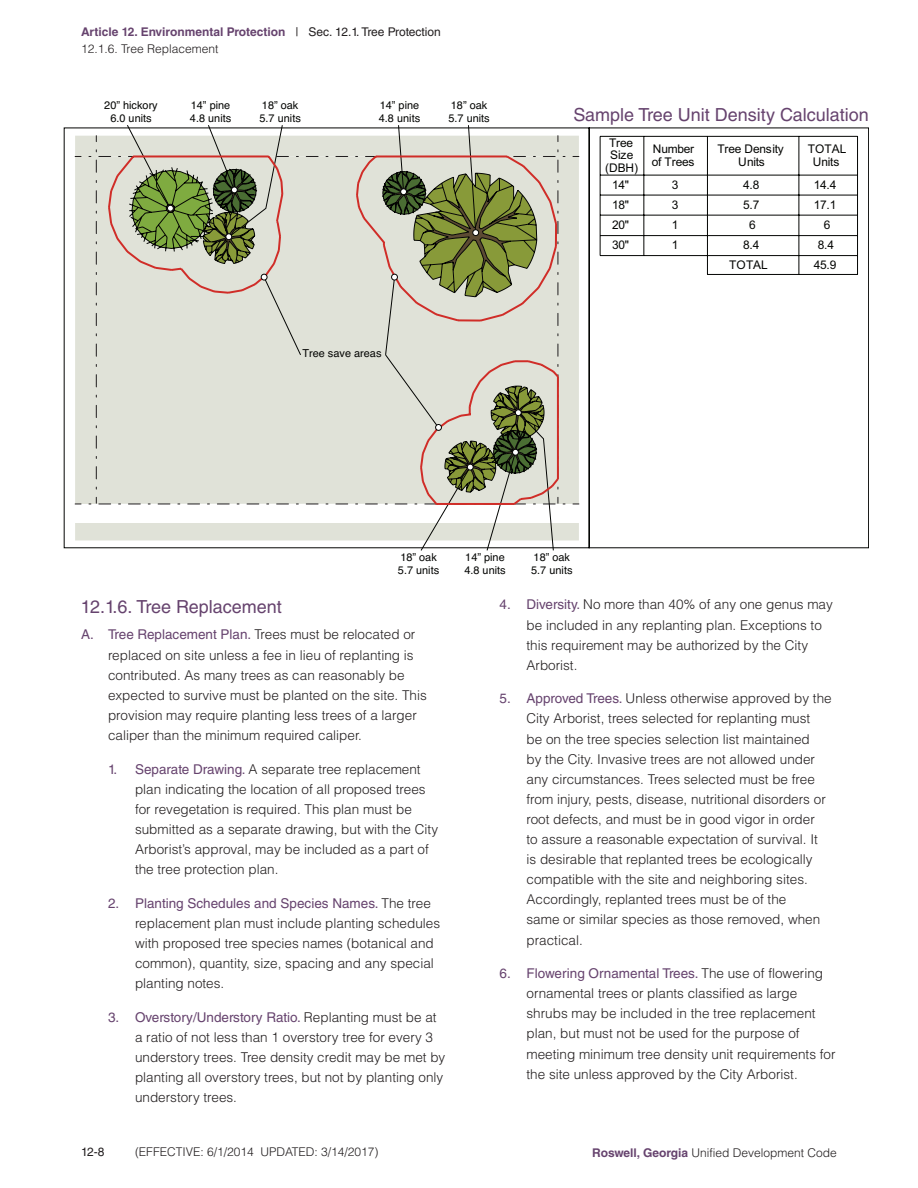
<style>
.page{position:relative;width:918px;height:1188px;background:#fff}
.page>*{position:absolute;margin:0;border:0;box-sizing:border-box;transform-origin:0 0}
.t1{font:18px "Helvetica LT Std";color:#66436e}
.t2{font:300 13.5px/20.1px "Helvetica LT Std";color:#231f20}
.t3{font:12px/12.9px "Arial";letter-spacing:-.01em;color:#040503;text-align:center}
.t4{font:700 12px/16.5px "Helvetica LT Std";color:#66436e}
.t5{font:300 12px "Helvetica LT Std";color:#231f20}
.t6{font:12px "Helvetica LT Std";color:#231f20}
.t7{font:10.95px/13.2px "Helvetica";color:#040503}
.s1{font-weight:400;color:#231f20}
.s2{font-weight:300;color:#231f20}
.s3{font-weight:400;color:#66436e}
.s4{font-weight:700;color:#66436e}
</style>
<div class="page">
<svg style="left:64px;top:127px;width:805px;height:421px"></svg>
<hr style="left:600px;top:136px;width:258px;height:1px;background:#040503">
<hr style="left:857px;top:136px;width:1px;height:138px;background:#040503">
<hr style="left:707px;top:274px;width:151px;height:1px;background:#040503">
<hr style="left:707px;top:136px;width:1px;height:138px;background:#040503">
<hr style="left:799px;top:136px;width:1px;height:138px;background:#040503">
<hr style="left:644px;top:136px;width:1px;height:120px;background:#040503">
<hr style="left:600px;top:136px;width:1px;height:120px;background:#040503">
<hr style="left:600px;top:255px;width:258px;height:1px;background:#040503">
<hr style="left:600px;top:235px;width:258px;height:1px;background:#040503">
<hr style="left:600px;top:215px;width:258px;height:1px;background:#040503">
<hr style="left:600px;top:195px;width:258px;height:1px;background:#040503">
<hr style="left:600px;top:175px;width:258px;height:1px;background:#040503">
<svg style="left:75px;top:125px;width:490px;height:426px;background:#cecfbf"></svg>
<p class="t4" style="left:81px;top:23px;width:361px">Article 12. Environmental Protection <span class="s1">| Sec. 12.1. Tree Protection<br></span><span class="s2">12.1.6. Tree Replacement</span></p>
<p class="t7" style="left:104px;top:99px;width:55px;text-align:center">20” hickory<br>6.0 units</p>
<p class="t7" style="left:190px;top:99px;width:43px">14” pine<br>4.8 units</p>
<p class="t7" style="left:379px;top:99px;width:43px">14” pine<br>4.8 units</p>
<p class="t7" style="left:260px;top:99px;width:43px">18” oak<br>5.7 units</p>
<p class="t7" style="left:448px;top:99px;width:43px">18” oak<br>5.7 units</p>
<p class="t7" style="left:302px;top:347px;width:81px">Tree save areas</p>
<h1 class="t1" style="left:574px;top:104px;width:297px">Sample Tree Unit Density Calculation</h1>
<p class="t3" style="left:605px;top:137px;width:35px;line-height:12.5px">Tree<br>Size (DBH)</p>
<p class="t3" style="left:652px;top:143px;width:44px;text-align:left">Number of Trees</p>
<p class="t3" style="left:717px;top:143px;width:68px">Tree Density<br>Units</p>
<p class="t3" style="left:808px;top:143px;width:40px">TOTAL<br>Units</p>
<p class="t3" style="left:612px;top:178px;width:18px">14"</p>
<p class="t3" style="left:672px;top:178px;width:8px">3</p>
<p class="t3" style="left:743px;top:178px;width:18px">4.8</p>
<p class="t3" style="left:814px;top:178px;width:24px">14.4</p>
<p class="t3" style="left:612px;top:198px;width:18px">18"</p>
<p class="t3" style="left:672px;top:198px;width:8px">3</p>
<p class="t3" style="left:743px;top:198px;width:18px">5.7</p>
<p class="t3" style="left:814px;top:198px;width:24px">17.1</p>
<p class="t3" style="left:612px;top:218px;width:18px">20"</p>
<p class="t3" style="left:672px;top:218px;width:8px">1</p>
<p class="t3" style="left:749px;top:218px;width:8px">6</p>
<p class="t3" style="left:824px;top:218px;width:8px">6</p>
<p class="t3" style="left:612px;top:238px;width:18px">30"</p>
<p class="t3" style="left:672px;top:238px;width:8px">1</p>
<p class="t3" style="left:743px;top:238px;width:18px">8.4</p>
<p class="t3" style="left:818px;top:238px;width:18px">8.4</p>
<p class="t3" style="left:729px;top:258px;width:40px">TOTAL</p>
<p class="t3" style="left:814px;top:258px;width:24px">45.9</p>
<p class="t7" style="left:398px;top:551px;width:43px">18” oak<br>5.7 units</p>
<p class="t7" style="left:531px;top:551px;width:43px">18” oak<br>5.7 units</p>
<p class="t7" style="left:464px;top:551px;width:43px">14” pine<br>4.8 units</p>
<h1 class="t1" style="left:81px;top:596px;width:202px">12.1.6. Tree Replacement</h1>
<p class="t2" style="left:108px;top:625px;width:320px;text-indent:-27px"><span class="s3">A. Tree Replacement Plan.</span> Trees must be relocated or replaced on site unless a fee in lieu of replanting is contributed. As many trees as can reasonably be expected to survive must be planted on the site. This provision may require planting less trees of a larger caliper than the minimum required caliper.</p>
<p class="t2" style="left:135px;top:759px;width:305px;text-indent:-27px"><span class="s3">1. Separate Drawing.</span> A separate tree replacement plan indicating the location of all proposed trees for revegetation is required. This plan must be submitted as a separate drawing, but with the City Arborist’s approval, may be included as a part of the tree protection plan.</p>
<p class="t2" style="left:135px;top:893px;width:307px;text-indent:-27px"><span class="s3">2. Planting Schedules and Species Names.</span> The tree replacement plan must include planting schedules with proposed tree species names (botanical and common), quantity, size, spacing and any special planting notes.</p>
<p class="t2" style="left:135px;top:1007px;width:312px;text-indent:-27px"><span class="s3">3. Overstory/Understory Ratio.</span> Replanting must be at a ratio of not less than 1 overstory tree for every 3 understory trees. Tree density credit may be met by planting all overstory trees, but not by planting only understory trees.</p>
<p class="t2" style="left:526px;top:594px;width:308px;text-indent:-27px"><span class="s3">4. Diversity.</span> No more than 40% of any one genus may be included in any replanting plan. Exceptions to this requirement may be authorized by the City Arborist.</p>
<p class="t2" style="left:526px;top:688px;width:307px;text-indent:-27px"><span class="s3">5. Approved Trees.</span> Unless otherwise approved by the City Arborist, trees selected for replanting must<br>be on the tree species selection list maintained<br>by the City. Invasive trees are not allowed under any circumstances. Trees selected must be free from injury, pests, disease, nutritional disorders or root defects, and must be in good vigor in order<br>to assure a reasonable expectation of survival. It<br>is desirable that replanted trees be ecologically compatible with the site and neighboring sites.<br>Accordingly, replanted trees must be of the<br>same or similar species as those removed, when practical.</p>
<p class="t2" style="left:526px;top:963px;width:311px;text-indent:-27px"><span class="s3">6. Flowering Ornamental Trees.</span> The use of flowering ornamental trees or plants classified as large shrubs may be included in the tree replacement plan, but must not be used for the purpose of meeting minimum tree density unit requirements for the site unless approved by the City Arborist.</p>
<p class="t6" style="left:81px;top:1145px;width:25px">12-8</p>
<p class="t5" style="left:135px;top:1144px;width:245px">(EFFECTIVE: 6/1/2014 UPDATED: 3/14/2017)</p>
<p class="t5" style="left:592px;top:1145px;width:246px"><span class="s4">Roswell, Georgia</span> Unified Development Code</p>
</div>
